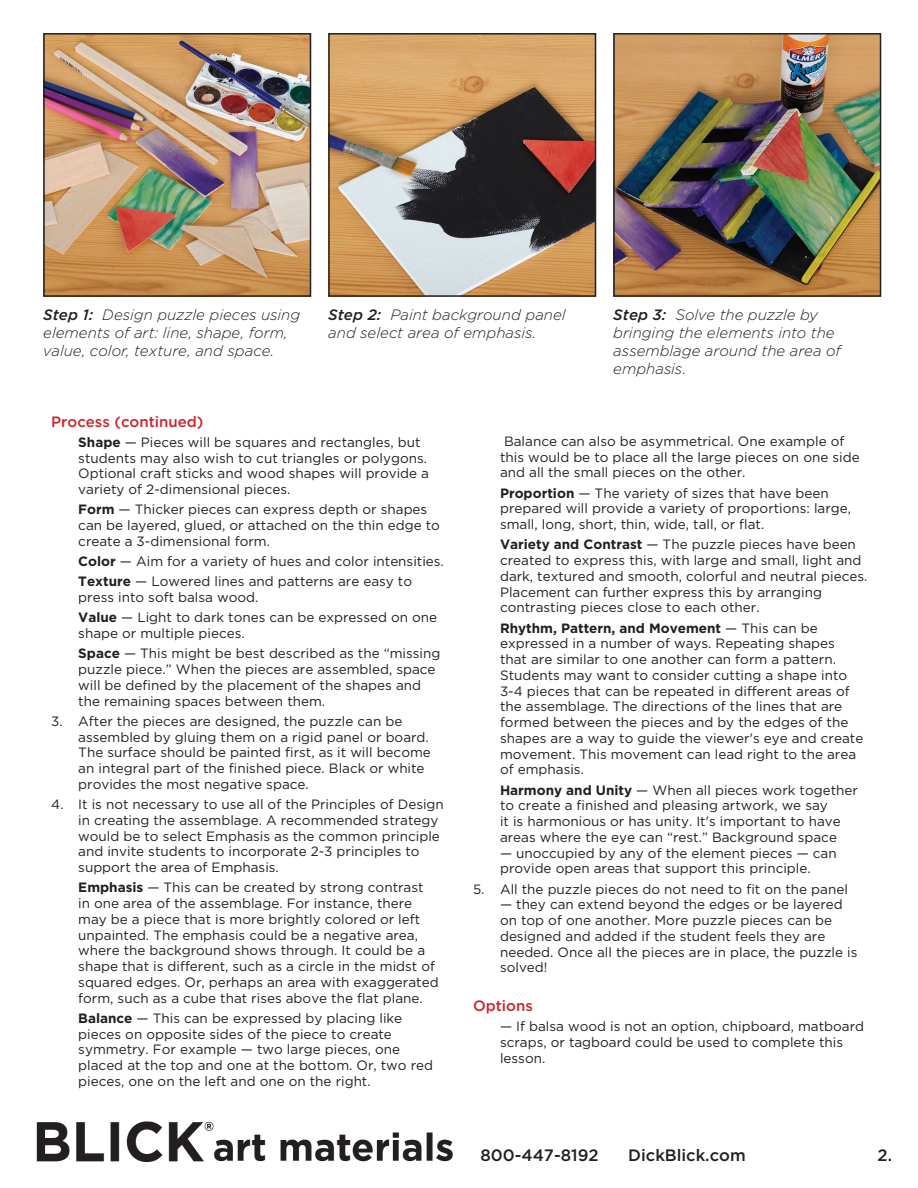
<style>
.page{position:relative;width:918px;height:1188px;background:#fff}
.page>*{position:absolute;margin:0;border:0;box-sizing:border-box;transform-origin:0 0}
.t1{font:500 16.5px "Gotham";color:#231f20}
.t2{font:italic 300 15px/18px "Gotham";color:#231f20}
.t3{font:500 15px "Gotham";color:#d1232a}
.t4{font:13.5px/15.8px "Gotham";color:#231f20}
.s1{font-weight:500}
.s2{font-weight:700}
</style>
<div class="page">
<img style="left:36px;top:1121px;width:417px;height:41px">
<img style="left:46px;top:36px;width:262px;height:258px">
<div style="left:43px;top:33px;width:268px;height:264px;border:2px solid #231f20"></div>
<img style="left:331px;top:36px;width:262px;height:258px">
<div style="left:328px;top:33px;width:268px;height:264px;border:2px solid #231f20"></div>
<img style="left:616px;top:36px;width:262px;height:258px">
<div style="left:613px;top:33px;width:268px;height:264px;border:2px solid #231f20"></div>
<p class="t2" style="left:43px;top:306px;width:258px"><span class="s1">Step 1:</span> Design puzzle pieces using elements of art: line, shape, form, value, color, texture, and space.</p>
<p class="t2" style="left:328px;top:306px;width:239px"><span class="s1">Step 2:</span> Paint background panel and select area of emphasis.</p>
<p class="t2" style="left:613px;top:306px;width:229px"><span class="s1">Step 3:</span> Solve the puzzle by bringing the elements into the assemblage around the area of emphasis.</p>
<p class="t3" style="left:51px;top:413px;width:154px">Process (continued)</p>
<p class="t4" style="left:78px;top:434px;width:352px"><span class="s2">Shape</span> — Pieces will be squares and rectangles, but students may also wish to cut triangles or polygons.<br>Optional craft sticks and wood shapes will provide a variety of 2-dimensional pieces.</p>
<p class="t4" style="left:78px;top:501px;width:363px"><span class="s2">Form</span> — Thicker pieces can express depth or shapes can be layered, glued, or attached on the thin edge to create a 3-dimensional form.</p>
<p class="t4" style="left:78px;top:551px;width:367px;line-height:20.2px"><span class="s2">Color</span> — Aim for a variety of hues and color intensities.<br><span class="s2">Texture</span> — Lowered lines and patterns are easy to</p>
<p class="t4" style="left:78px;top:587px;width:360px;line-height:20.2px">press into soft balsa wood.<br><span class="s2">Value</span> — Light to dark tones can be expressed on one</p>
<p class="t4" style="left:78px;top:623px;width:364px;line-height:20.2px">shape or multiple pieces.<br><span class="s2">Space</span> — This might be best described as the “missing</p>
<p class="t4" style="left:78px;top:661px;width:359px">puzzle piece.” When the pieces are assembled, space will be defined by the placement of the shapes and the remaining spaces between them.</p>
<p class="t4" style="left:78px;top:713px;width:354px;text-indent:-27px">3. After the pieces are designed, the puzzle can be assembled by gluing them on a rigid panel or board.<br>The surface should be painted first, as it will become an integral part of the finished piece. Black or white provides the most negative space.</p>
<p class="t4" style="left:78px;top:796px;width:367px;text-indent:-27px">4. It is not necessary to use all of the Principles of Design in creating the assemblage. A recommended strategy would be to select Emphasis as the common principle and invite students to incorporate 2-3 principles to support the area of Emphasis.</p>
<p class="t4" style="left:78px;top:880px;width:362px"><span class="s2">Emphasis</span> — This can be created by strong contrast in one area of the assemblage. For instance, there may be a piece that is more brightly colored or left unpainted. The emphasis could be a negative area, where the background shows through. It could be a shape that is different, such as a circle in the midst of squared edges. Or, perhaps an area with exaggerated form, such as a cube that rises above the flat plane.</p>
<p class="t4" style="left:78px;top:1010px;width:356px"><span class="s2">Balance</span> — This can be expressed by placing like pieces on opposite sides of the piece to create symmetry. For example — two large pieces, one placed at the top and one at the bottom. Or, two red pieces, one on the left and one on the right.</p>
<p class="t4" style="left:500px;top:433px;width:361px;text-indent:4px">Balance can also be asymmetrical. One example of this would be to place all the large pieces on one side and all the small pieces on the other.</p>
<p class="t4" style="left:500px;top:485px;width:353px"><span class="s2">Proportion</span> — The variety of sizes that have been prepared will provide a variety of proportions: large, small, long, short, thin, wide, tall, or flat.</p>
<p class="t4" style="left:500px;top:536px;width:369px"><span class="s2">Variety and Contrast</span> — The puzzle pieces have been created to express this, with large and small, light and dark, textured and smooth, colorful and neutral pieces.<br>Placement can further express this by arranging contrasting pieces close to each other.</p>
<p class="t4" style="left:500px;top:620px;width:365px"><span class="s2">Rhythm, Pattern, and Movement</span> — This can be expressed in a number of ways. Repeating shapes that are similar to one another can form a pattern.<br>Students may want to consider cutting a shape into 3-4 pieces that can be repeated in different areas of the assemblage. The directions of the lines that are formed between the pieces and by the edges of the shapes are a way to guide the viewer's eye and create movement. This movement can lead right to the area of emphasis.</p>
<p class="t4" style="left:500px;top:782px;width:359px"><span class="s2">Harmony and Unity</span> — When all pieces work together to create a finished and pleasing artwork, we say<br>it is harmonious or has unity. It's important to have areas where the eye can “rest.” Background space</p>
<p class="t4" style="left:500px;top:845px;width:338px">— unoccupied by any of the element pieces — can provide open areas that support this principle.</p>
<p class="t4" style="left:473px;top:881px;width:376px">5. All the puzzle pieces do not need to fit on the panel</p>
<p class="t4" style="left:500px;top:896px;width:359px">— they can extend beyond the edges or be layered on top of one another. More puzzle pieces can be designed and added if the student feels they are needed. Once all the pieces are in place, the puzzle is solved!</p>
<p class="t3" style="left:473px;top:997px;width:61px">Options</p>
<p class="t4" style="left:500px;top:1018px;width:366px">— If balsa wood is not an option, chipboard, matboard scraps, or tagboard could be used to complete this lesson.</p>
<p class="t1" style="left:480px;top:1146px;width:120px">800-447-8192</p>
<p class="t1" style="left:628px;top:1146px;width:119px">DickBlick.com</p>
<p class="t1" style="left:878px;top:1146px;width:16px">2.</p>
</div>
